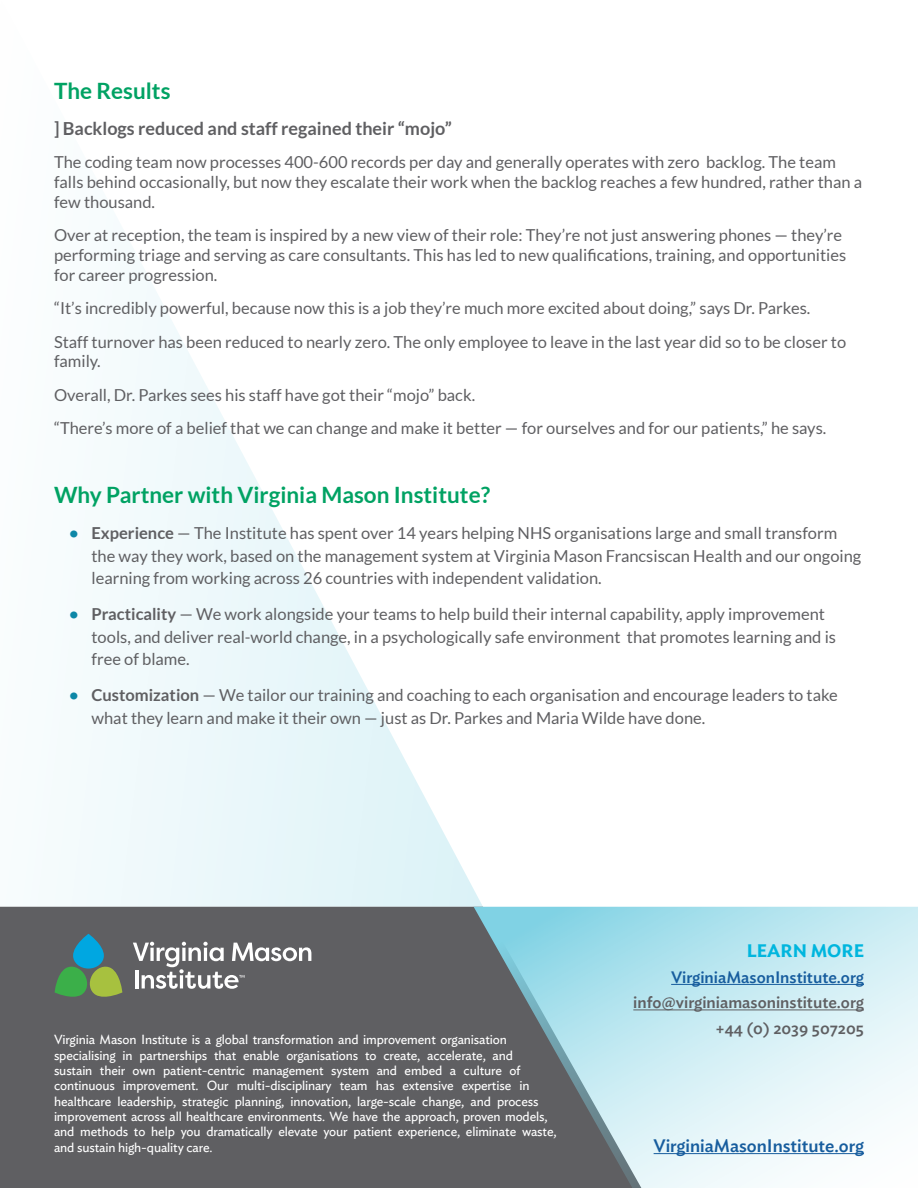
<style>
.page{position:relative;width:918px;height:1188px;background:#fff}
.page>*{position:absolute;margin:0;border:0;box-sizing:border-box;transform-origin:0 0}
.t1{font:700 22.5px "Lato";color:#00a263}
.t2{font:700 18px "Lato";color:#5f5f62}
.t3{font:500 18px "Ideal Sans";color:#175d9e}
.t4{font:600 18px "Ideal Sans";color:#00b6de}
.t5{font:16.5px/19.8px "Lato";color:#5f5f62}
.t6{font:500 16.5px "Ideal Sans";color:#5f5f62}
.t7{font:500 16.5px "Ideal Sans";color:#175d9e}
.t8{font:13.2px/15.3px "Ideal Sans";letter-spacing:-.01em;color:#fff}
.s1{font-weight:700;color:#0d87a7}
.s2{font-weight:700}
</style>
<div class="page">
<svg style="left:0;top:251px;width:483px;height:656px"></svg>
<div style="left:0;top:907px;width:474px;height:281px;background:#5f5f62"></div>
<svg style="left:474px;top:907px;width:444px;height:281px;background:#b7d1d8"></svg>
<hr style="left:671px;top:984px;width:193px;height:1px;background:#175d9e">
<hr style="left:633px;top:1010px;width:231px;height:1px;background:#5f5f62">
<hr style="left:654px;top:1153px;width:210px;height:1px;background:#175d9e">
<svg style="left:55px;top:934px;width:67px;height:66px;background:#54896d"></svg>
<svg style="left:133px;top:942px;width:178px;height:47px"></svg>
<p class="t1" style="left:54px;top:78px;width:118px">The Results</p>
<p class="t2" style="left:54px;top:118px;width:399px">] Backlogs reduced and staff regained their “mojo”</p>
<p class="t5" style="left:54px;top:152px;width:810px">The coding team now processes 400-600 records per day and generally operates with zero backlog. The team falls behind occasionally, but now they escalate their work when the backlog reaches a few hundred, rather than a few thousand.</p>
<p class="t5" style="left:54px;top:225px;width:794px">Over at reception, the team is inspired by a new view of their role: They’re not just answering phones — they’re performing triage and serving as care consultants. This has led to new qualifications, training, and opportunities for career progression.</p>
<p class="t5" style="left:54px;top:298px;width:758px">“It’s incredibly powerful, because now this is a job they’re much more excited about doing,” says Dr. Parkes.</p>
<p class="t5" style="left:54px;top:332px;width:794px">Staff turnover has been reduced to nearly zero. The only employee to leave in the last year did so to be closer to family.</p>
<p class="t5" style="left:54px;top:385px;width:423px">Overall, Dr. Parkes sees his staff have got their “mojo” back.</p>
<p class="t5" style="left:54px;top:418px;width:774px">“There’s more of a belief that we can change and make it better — for ourselves and for our patients,” he says.</p>
<p class="t1" style="left:54px;top:482px;width:438px">Why Partner with Virginia Mason Institute?</p>
<p class="t5" style="left:92px;top:522px;width:771px;line-height:22.5px;text-indent:-23px"><span class="s1">•</span> <span class="s2">Experience</span> — The Institute has spent over 14 years helping NHS organisations large and small transform the way they work, based on the management system at Virginia Mason Francsiscan Health and our ongoing learning from working across 26 countries with independent validation.</p>
<p class="t5" style="left:92px;top:603px;width:746px;line-height:22.5px;text-indent:-23px"><span class="s1">•</span> <span class="s2">Practicality</span> — We work alongside your teams to help build their internal capability, apply improvement tools, and deliver real-world change, in a psychologically safe environment that promotes learning and is free of blame.</p>
<p class="t5" style="left:92px;top:684px;width:748px;line-height:22.5px;text-indent:-23px"><span class="s1">•</span> <span class="s2">Customization</span> — We tailor our training and coaching to each organisation and encourage leaders to take what they learn and make it their own — just as Dr. Parkes and Maria Wilde have done.</p>
<p class="t8" style="left:54px;top:1031px;width:504px">Virginia Mason Institute is a global transformation and improvement organisation specialising in partnerships that enable organisations to create, accelerate, and<br>sustain their own patient-centric management system and embed a culture of continuous improvement. Our multi-disciplinary team has extensive expertise in healthcare leadership, strategic planning, innovation, large-scale change, and process improvement across all healthcare environments. We have the approach, proven models, and methods to help you dramatically elevate your patient experience, eliminate waste, and sustain high-quality care.</p>
<p class="t4" style="left:747px;top:937px;width:119px">LEARN MORE</p>
<p class="t7" style="left:671px;top:964px;width:194px">VirginiaMasonInstitute.org</p>
<p class="t6" style="left:633px;top:990px;width:232px">info@virginiamasoninstitute.org</p>
<p class="t6" style="left:715px;top:1015px;width:150px">+44 (0) 2039 507205</p>
<p class="t3" style="left:654px;top:1132px;width:212px">VirginiaMasonInstitute.org</p>
</div>
